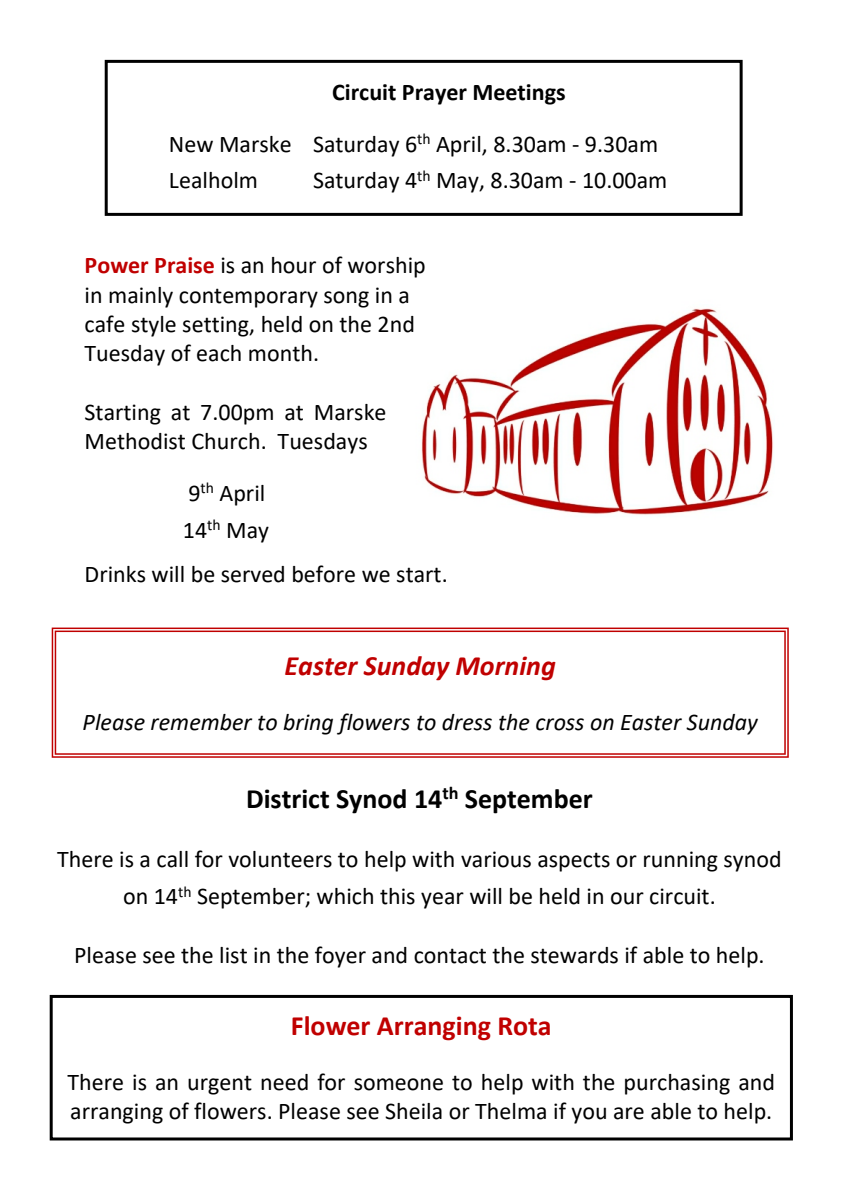
<style>
.page{position:relative;width:842px;height:1191px;background:#fff}
.page>*{position:absolute;margin:0;border:0;box-sizing:border-box;transform-origin:0 0}
.t1{font:700 28px "Calibri";color:#000}
.t2{font:italic 700 28px "Calibri";color:#c00000}
.t3{font:700 28px "Calibri";color:#c00000}
.t4{font:24px/29.4px "Calibri";color:#000}
.t5{font:italic 24px "Calibri";color:#000}
.s1{font-weight:700}
.s2{font-weight:700;color:#c00000}
</style>
<div class="page">
<img style="left:421px;top:308px;width:352px;height:207px">
<div style="left:105px;top:60px;width:638px;height:156px;border:3px solid #000"></div>
<svg style="left:52px;top:627px;width:737px;height:130px"></svg>
<div style="left:50px;top:995px;width:743px;height:145px;border:3px solid #000"></div>
<p class="t4" style="left:169px;top:69px;width:491px;line-height:51.4px;text-indent:163px"><span class="s1">Circuit Prayer Meetings<br></span>New Marske Saturday 6<sup>th</sup> April, 8.30am - 9.30am</p>
<p class="t4" style="left:169px;top:168px;width:91px">Lealholm</p>
<p class="t4" style="left:313px;top:168px;width:356px">Saturday 4<sup>th</sup> May, 8.30am - 10.00am</p>
<p class="t4" style="left:85px;top:253px;width:343px"><span class="s2">Power Praise</span> is an hour of worship in mainly contemporary song in a cafe style setting, held on the 2nd<br>Tuesday of each month.</p>
<p class="t4" style="left:85px;top:399px;width:303px">Starting at 7.00pm at Marske<br>Methodist Church. Tuesdays</p>
<p class="t4" style="left:183px;top:476px;width:88px;line-height:36.8px">9<sup>th</sup> April<br>14<sup>th</sup> May</p>
<p class="t4" style="left:85px;top:561px;width:365px">Drinks will be served before we start.</p>
<p class="t2" style="left:285px;top:653px;width:273px">Easter Sunday Morning</p>
<p class="t5" style="left:83px;top:711px;width:677px">Please remember to bring flowers to dress the cross on Easter Sunday</p>
<p class="t1" style="left:246px;top:786px;width:348px">District Synod 14<sup>th</sup> September</p>
<p class="t4" style="left:57px;top:843px;width:726px;line-height:36.8px;text-align:center">There is a call for volunteers to help with various aspects or running synod on 14<sup>th</sup> September; which this year will be held in our circuit.</p>
<p class="t4" style="left:74px;top:942px;width:692px">Please see the list in the foyer and contact the stewards if able to help.</p>
<p class="t3" style="left:291px;top:1014px;width:262px">Flower Arranging Rota</p>
<p class="t4" style="left:68px;top:1069px;width:709px">There is an urgent need for someone to help with the purchasing and arranging of flowers. Please see Sheila or Thelma if you are able to help.</p>
</div>
